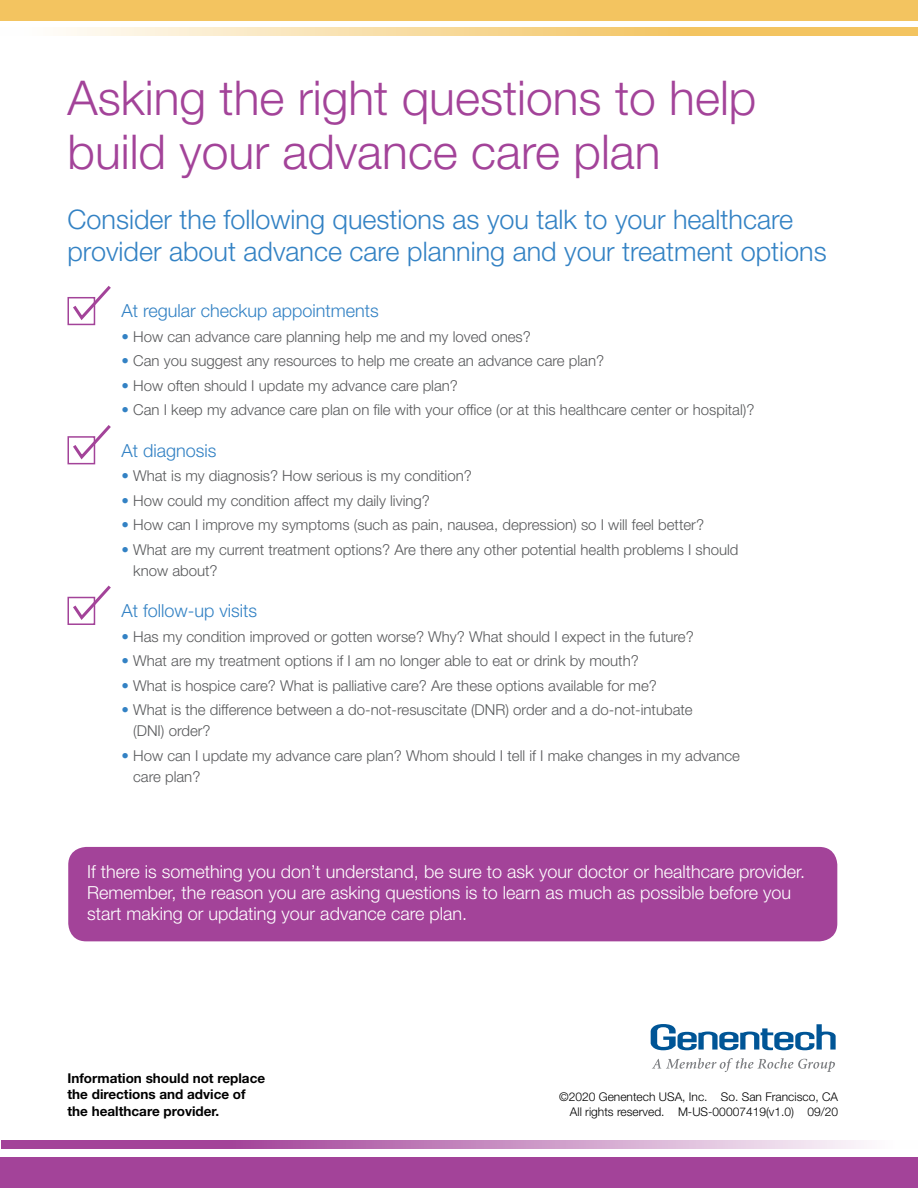
<style>
.page{position:relative;width:918px;height:1188px;background:#fff}
.page>*{position:absolute;margin:0;border:0;box-sizing:border-box;transform-origin:0 0}
.t1{font:300 48px/54px "Helvetica Neue LT Std";color:#a34399}
.t2{font:300 27px/32.4px "Helvetica Neue LT Std";color:#3382c4}
.t3{font:300 18px/21px "Helvetica Neue LT Std";color:#fff}
.t4{font:300 18px "Helvetica Neue LT Std";color:#3382c4}
.t5{font:300 15px/21px "Helvetica Neue LT Std";color:#58595b}
.t6{font:700 13.5px/16.5px "Helvetica Neue LT Std";color:#000}
.t7{font:300 12px/15px "Helvetica Neue LT Std";color:#000;text-align:right}
.s1{color:#3382c4}
</style>
<div class="page">
<svg style="left:1px;top:1141px;width:863px;height:8px;background:#c284bc"></svg>
<div style="left:0;top:1157px;width:918px;height:31px;background:#a34399"></div>
<div style="left:68px;top:847px;width:769px;height:94px;background:#a34399;border-radius:18px"></div>
<div style="left:0;top:0;width:918px;height:21px;background:#f3c460"></div>
<svg style="left:63px;top:27px;width:855px;height:9px;background:#f6d796"></svg>
<div style="left:68px;top:297px;width:27px;height:28px;border:2px solid #a34399"></div>
<svg style="left:70px;top:285px;width:41px;height:38px"></svg>
<div style="left:68px;top:436px;width:27px;height:28px;border:2px solid #a34399"></div>
<svg style="left:70px;top:425px;width:41px;height:37px"></svg>
<div style="left:68px;top:597px;width:27px;height:28px;border:2px solid #a34399"></div>
<svg style="left:70px;top:585px;width:41px;height:37px"></svg>
<svg style="left:651px;top:1024px;width:185px;height:27px"></svg>
<svg style="left:652px;top:1058px;width:183px;height:14px"></svg>
<h1 class="t1" style="left:68px;top:70px;width:690px">Asking the right questions to help build your advance care plan</h1>
<h2 class="t2" style="left:68px;top:202px;width:761px">Consider the following questions as you talk to your healthcare provider about advance care planning and your treatment options</h2>
<p class="t4" style="left:122px;top:300px;width:259px">At regular checkup appointments</p>
<p class="t5" style="left:122px;top:326px;width:411px"><span class="s1">•</span> How can advance care planning help me and my loved ones?</p>
<p class="t5" style="left:122px;top:350px;width:484px"><span class="s1">•</span> Can you suggest any resources to help me create an advance care plan?</p>
<p class="t5" style="left:122px;top:375px;width:338px"><span class="s1">•</span> How often should I update my advance care plan?</p>
<p class="t5" style="left:122px;top:399px;width:635px"><span class="s1">•</span> Can I keep my advance care plan on file with your office (or at this healthcare center or hospital)?</p>
<p class="t4" style="left:122px;top:439px;width:97px">At diagnosis</p>
<p class="t5" style="left:122px;top:465px;width:352px"><span class="s1">•</span> What is my diagnosis? How serious is my condition?</p>
<p class="t5" style="left:122px;top:490px;width:310px"><span class="s1">•</span> How could my condition affect my daily living?</p>
<p class="t5" style="left:122px;top:514px;width:584px"><span class="s1">•</span> How can I improve my symptoms (such as pain, nausea, depression) so I will feel better?</p>
<p class="t5" style="left:133px;top:539px;width:607px;text-indent:-12px"><span class="s1">•</span> What are my current treatment options? Are there any other potential health problems I should know about?</p>
<p class="t4" style="left:122px;top:600px;width:137px">At follow-up visits</p>
<p class="t5" style="left:122px;top:625px;width:574px"><span class="s1">•</span> Has my condition improved or gotten worse? Why? What should I expect in the future?</p>
<p class="t5" style="left:122px;top:650px;width:519px"><span class="s1">•</span> What are my treatment options if I am no longer able to eat or drink by mouth?</p>
<p class="t5" style="left:122px;top:674px;width:537px"><span class="s1">•</span> What is hospice care? What is palliative care? Are these options available for me?</p>
<p class="t5" style="left:133px;top:699px;width:561px;text-indent:-12px"><span class="s1">•</span> What is the difference between a do-not-resuscitate (DNR) order and a do-not-intubate (DNI) order?</p>
<p class="t5" style="left:133px;top:744px;width:608px;text-indent:-12px"><span class="s1">•</span> How can I update my advance care plan? Whom should I tell if I make changes in my advance care plan?</p>
<p class="t3" style="left:87px;top:861px;width:719px">If there is something you don’t understand, be sure to ask your doctor or healthcare provider.<br>Remember, the reason you are asking questions is to learn as much as possible before you start making or updating your advance care plan.</p>
<p class="t6" style="left:68px;top:1069px;width:199px">Information should not replace the directions and advice of the healthcare provider.</p>
<p class="t7" style="left:559px;top:1089px;width:280px">©2020 Genentech USA, Inc. So. San Francisco, CA<br>All rights reserved. M-US-00007419(v1.0) 09/20</p>
</div>
